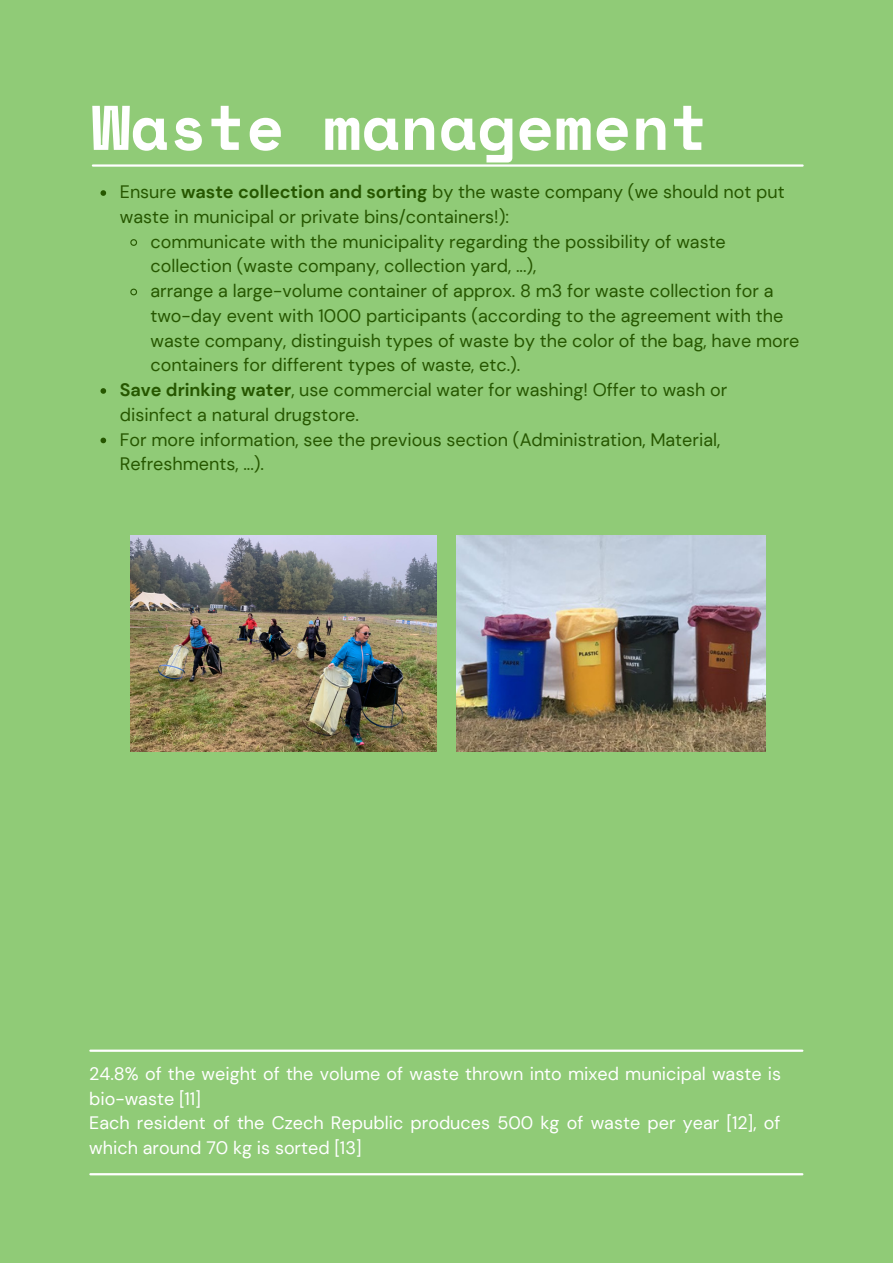
<style>
.page{position:relative;width:893px;height:1264px;background:#fff}
.page>*{position:absolute;margin:0;border:0;box-sizing:border-box;transform-origin:0 0}
.t1{font:700 63px "Space Mono";color:#fff}
.t2{font:18px "DM Sans";color:#265700}
.t3{font:18px/24.8px "DM Sans";color:#fff}
.s1{font-weight:700}
</style>
<div class="page">
<div style="left:0;top:0;width:892px;height:1262px;background:#90cb77"></div>
<hr style="left:90px;top:1173px;width:712px;height:2px;background:#fff">
<hr style="left:93px;top:164px;width:709px;height:3px;background:#fff">
<hr style="left:90px;top:1049px;width:712px;height:2px;background:#fff">
<img style="left:457px;top:535px;width:308px;height:216px">
<img style="left:130px;top:535px;width:306px;height:216px">
<svg style="left:100px;top:190px;width:6px;height:6px"></svg>
<svg style="left:130px;top:239px;width:7px;height:7px"></svg>
<svg style="left:130px;top:288px;width:7px;height:8px"></svg>
<svg style="left:100px;top:388px;width:6px;height:6px"></svg>
<svg style="left:100px;top:437px;width:6px;height:6px"></svg>
<h1 class="t1" style="left:92px;top:79px;width:618px">Waste management</h1>
<p class="t2" style="left:120px;top:180px;width:666px">Ensure <span class="s1">waste collection and sorting</span> by the waste company (we should not put</p>
<p class="t2" style="left:120px;top:205px;width:390px">waste in municipal or private bins/containers!):</p>
<p class="t2" style="left:150px;top:230px;width:577px">communicate with the municipality regarding the possibility of waste</p>
<p class="t2" style="left:150px;top:254px;width:387px">collection (waste company, collection yard, ...),</p>
<p class="t2" style="left:150px;top:279px;width:624px">arrange a large-volume container of approx. 8 m3 for waste collection for a</p>
<p class="t2" style="left:150px;top:304px;width:634px">two-day event with 1000 participants (according to the agreement with the</p>
<p class="t2" style="left:150px;top:329px;width:650px">waste company, distinguish types of waste by the color of the bag, have more</p>
<p class="t2" style="left:150px;top:353px;width:371px">containers for different types of waste, etc.).</p>
<p class="t2" style="left:120px;top:378px;width:609px"><span class="s1">Save drinking water</span>, use commercial water for washing! Offer to wash or</p>
<p class="t2" style="left:120px;top:403px;width:241px">disinfect a natural drugstore.</p>
<p class="t2" style="left:120px;top:427px;width:602px">For more information, see the previous section (Administration, Material,</p>
<p class="t2" style="left:120px;top:452px;width:146px">Refreshments, ...).</p>
<p class="t3" style="left:89px;top:1061px;width:693px">24.8% of the weight of the volume of waste thrown into mixed municipal waste is bio-waste [11]<br>Each resident of the Czech Republic produces 500 kg of waste per year [12], of which around 70 kg is sorted [13]</p>
</div>
